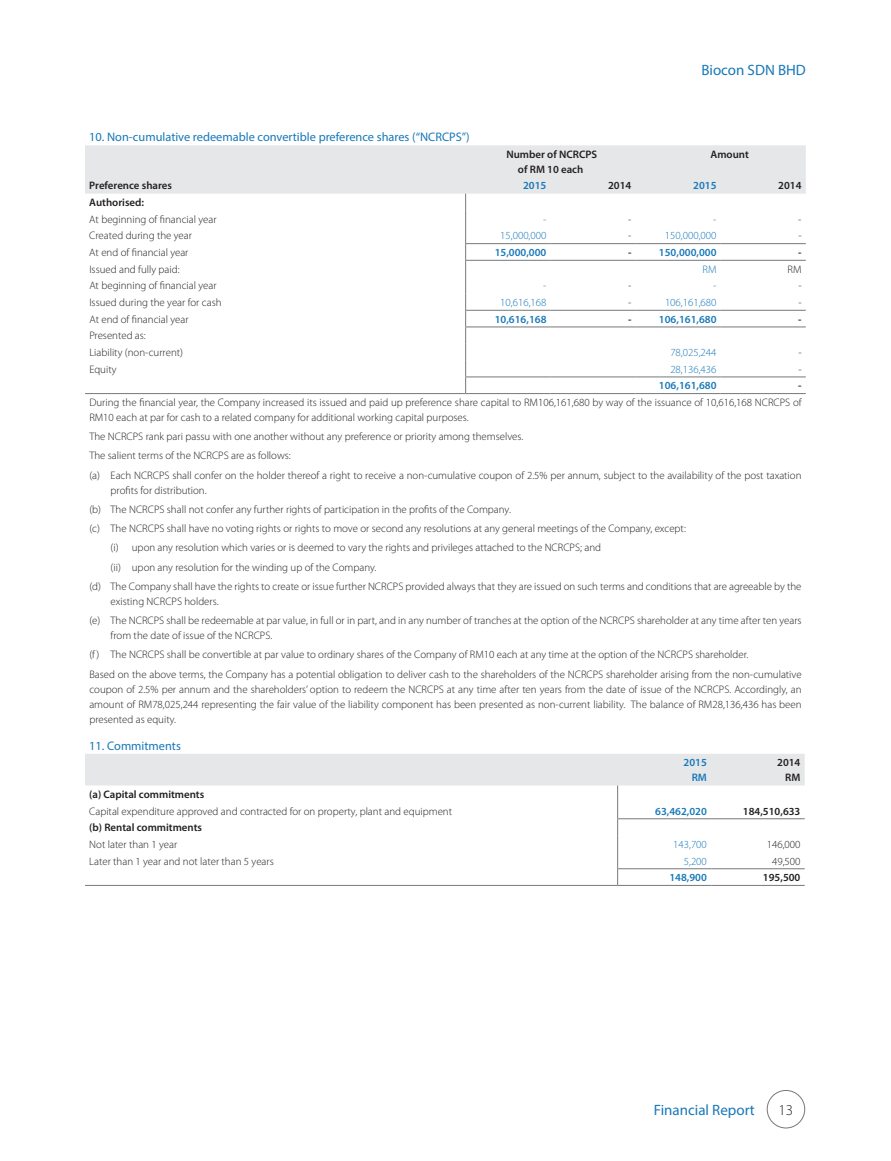
<style>
.page{position:relative;width:891px;height:1161px;background:#fff}
.page>*{position:absolute;margin:0;border:0;box-sizing:border-box;transform-origin:0 0}
.t1{font:15px "Myriad Pro";color:#1778b8}
.t2{font:300 15px "Myriad Pro";color:#231f20}
.t3{font:12.3px "Myriad Pro";color:#1778b8}
.t4{font:300 10.8px/19.2px "Myriad Pro";color:#231f20}
.t5{font:600 10.8px/15px "Myriad Pro";color:#231f20;text-align:center}
.t6{font:600 10.8px/15px "Myriad Pro";color:#1778b8;text-align:right}
.t7{font:300 10.8px "Myriad Pro";color:#1778b8}
</style>
<div class="page">
<hr style="left:85px;top:393px;width:381px;height:1px;background:#76787b">
<svg style="left:85px;top:145px;width:721px;height:248px"></svg>
<hr style="left:465px;top:243px;width:86px;height:1px;background:#76787b">
<hr style="left:551px;top:243px;width:85px;height:1px;background:#76787b">
<hr style="left:636px;top:243px;width:85px;height:1px;background:#76787b">
<hr style="left:721px;top:243px;width:85px;height:1px;background:#76787b">
<hr style="left:465px;top:260px;width:86px;height:1px;background:#76787b">
<hr style="left:551px;top:260px;width:85px;height:1px;background:#76787b">
<hr style="left:636px;top:260px;width:85px;height:1px;background:#76787b">
<hr style="left:721px;top:260px;width:85px;height:1px;background:#76787b">
<hr style="left:465px;top:310px;width:86px;height:1px;background:#76787b">
<hr style="left:551px;top:310px;width:85px;height:1px;background:#76787b">
<hr style="left:636px;top:310px;width:85px;height:1px;background:#76787b">
<hr style="left:721px;top:310px;width:85px;height:1px;background:#76787b">
<hr style="left:465px;top:327px;width:86px;height:1px;background:#76787b">
<hr style="left:551px;top:327px;width:85px;height:1px;background:#76787b">
<hr style="left:636px;top:327px;width:85px;height:1px;background:#76787b">
<hr style="left:721px;top:327px;width:85px;height:1px;background:#76787b">
<hr style="left:465px;top:377px;width:86px;height:1px;background:#76787b">
<hr style="left:551px;top:377px;width:85px;height:1px;background:#76787b">
<hr style="left:636px;top:377px;width:85px;height:1px;background:#76787b">
<hr style="left:721px;top:377px;width:85px;height:1px;background:#76787b">
<hr style="left:466px;top:393px;width:85px;height:1px;background:#76787b">
<hr style="left:551px;top:393px;width:85px;height:1px;background:#76787b">
<hr style="left:636px;top:393px;width:85px;height:1px;background:#76787b">
<hr style="left:721px;top:393px;width:85px;height:1px;background:#76787b">
<hr style="left:85px;top:885px;width:533px;height:1px;background:#76787b">
<hr style="left:618px;top:885px;width:93px;height:1px;background:#76787b">
<hr style="left:711px;top:885px;width:94px;height:1px;background:#76787b">
<svg style="left:85px;top:754px;width:720px;height:131px"></svg>
<hr style="left:617px;top:818px;width:94px;height:1px;background:#76787b">
<hr style="left:711px;top:818px;width:94px;height:1px;background:#76787b">
<hr style="left:617px;top:868px;width:94px;height:1px;background:#76787b">
<hr style="left:711px;top:868px;width:94px;height:1px;background:#76787b">
<div style="left:767px;top:1090px;width:38px;height:38px;border:1px solid #76787b;border-radius:50%"></div>
<p class="t3" style="left:89px;top:129px;width:382px">10. Non-cumulative redeemable convertible preference shares (“NCRCPS”)</p>
<h1 class="t1" style="left:701px;top:61px;width:106px">Biocon SDN BHD</h1>
<p class="t5" style="left:506px;top:146px;width:92px">Number of NCRCPS of RM 10 each</p>
<p class="t5" style="left:711px;top:146px;width:40px">Amount</p>
<p class="t5" style="left:89px;top:178px;width:84px">Preference shares</p>
<p class="t6" style="left:523px;top:178px;width:25px">2015</p>
<p class="t5" style="left:608px;top:178px;width:25px">2014</p>
<p class="t6" style="left:693px;top:178px;width:25px">2015</p>
<p class="t5" style="left:778px;top:178px;width:25px">2014</p>
<p class="t5" style="left:89px;top:195px;width:56px">Authorised:</p>
<p class="t4" style="left:89px;top:210px;width:129px">At beginning of financial year</p>
<p class="t7" style="left:543px;top:213px;width:5px">-</p>
<p class="t4" style="left:628px;top:210px;width:5px">-</p>
<p class="t7" style="left:713px;top:213px;width:5px">-</p>
<p class="t4" style="left:798px;top:210px;width:5px">-</p>
<p class="t4" style="left:89px;top:226px;width:104px">Created during the year</p>
<p class="t7" style="left:500px;top:230px;width:48px">15,000,000</p>
<p class="t4" style="left:628px;top:226px;width:5px">-</p>
<p class="t7" style="left:665px;top:230px;width:53px">150,000,000</p>
<p class="t4" style="left:798px;top:226px;width:5px">-</p>
<p class="t4" style="left:89px;top:243px;width:101px">At end of financial year</p>
<p class="t6" style="left:495px;top:245px;width:53px">15,000,000</p>
<p class="t5" style="left:628px;top:245px;width:5px">-</p>
<p class="t6" style="left:659px;top:245px;width:59px">150,000,000</p>
<p class="t5" style="left:798px;top:245px;width:5px">-</p>
<p class="t4" style="left:89px;top:260px;width:92px">Issued and fully paid:</p>
<p class="t7" style="left:703px;top:263px;width:15px">RM</p>
<p class="t4" style="left:788px;top:260px;width:15px">RM</p>
<p class="t4" style="left:89px;top:276px;width:129px">At beginning of financial year</p>
<p class="t7" style="left:543px;top:280px;width:5px">-</p>
<p class="t4" style="left:628px;top:276px;width:5px">-</p>
<p class="t7" style="left:713px;top:280px;width:5px">-</p>
<p class="t4" style="left:798px;top:276px;width:5px">-</p>
<p class="t4" style="left:89px;top:293px;width:134px">Issued during the year for cash</p>
<p class="t7" style="left:500px;top:296px;width:48px">10,616,168</p>
<p class="t4" style="left:628px;top:293px;width:5px">-</p>
<p class="t7" style="left:665px;top:296px;width:53px">106,161,680</p>
<p class="t4" style="left:798px;top:293px;width:5px">-</p>
<p class="t4" style="left:89px;top:310px;width:101px">At end of financial year</p>
<p class="t6" style="left:495px;top:311px;width:53px">10,616,168</p>
<p class="t5" style="left:628px;top:311px;width:5px">-</p>
<p class="t6" style="left:659px;top:311px;width:59px">106,161,680</p>
<p class="t5" style="left:798px;top:311px;width:5px">-</p>
<p class="t4" style="left:89px;top:328px;width:95px;line-height:16.6px">Presented as:<br>Liability (non-current)</p>
<p class="t7" style="left:670px;top:346px;width:48px">78,025,244</p>
<p class="t4" style="left:798px;top:343px;width:5px">-</p>
<p class="t4" style="left:89px;top:360px;width:29px">Equity</p>
<p class="t7" style="left:670px;top:363px;width:48px">28,136,436</p>
<p class="t4" style="left:798px;top:360px;width:5px">-</p>
<p class="t6" style="left:659px;top:378px;width:59px">106,161,680</p>
<p class="t5" style="left:798px;top:378px;width:5px">-</p>
<p class="t4" style="left:89px;top:395px;width:714px;line-height:15px">During the financial year, the Company increased its issued and paid up preference share capital to RM106,161,680 by way of the issuance of 10,616,168 NCRCPS of<br>RM10 each at par for cash to a related company for additional working capital purposes.</p>
<p class="t4" style="left:89px;top:427px;width:714px">The NCRCPS rank pari passu with one another without any preference or priority among themselves.<br>The salient terms of the NCRCPS are as follows:<br>(a) Each NCRCPS shall confer on the holder thereof a right to receive a non-cumulative coupon of 2.5% per annum, subject to the availability of the post taxation</p>
<p class="t4" style="left:111px;top:481px;width:98px">profits for distribution.</p>
<p class="t4" style="left:89px;top:500px;width:423px">(b) The NCRCPS shall not confer any further rights of participation in the profits of the Company.</p>
<p class="t4" style="left:89px;top:519px;width:598px">(c) The NCRCPS shall have no voting rights or rights to move or second any resolutions at any general meetings of the Company, except:</p>
<p class="t4" style="left:111px;top:538px;width:492px">(i) upon any resolution which varies or is deemed to vary the rights and privileges attached to the NCRCPS; and</p>
<p class="t4" style="left:111px;top:558px;width:267px">(ii) upon any resolution for the winding up of the Company.</p>
<p class="t4" style="left:89px;top:577px;width:714px">(d) The Company shall have the rights to create or issue further NCRCPS provided always that they are issued on such terms and conditions that are agreeable by the</p>
<p class="t4" style="left:89px;top:592px;width:714px;text-indent:21px">existing NCRCPS holders.<br>(e) The NCRCPS shall be redeemable at par value, in full or in part, and in any number of tranches at the option of the NCRCPS shareholder at any time after ten years</p>
<p class="t4" style="left:89px;top:626px;width:714px;text-indent:21px">from the date of issue of the NCRCPS.<br>(f ) The NCRCPS shall be convertible at par value to ordinary shares of the Company of RM10 each at any time at the option of the NCRCPS shareholder.<br>Based on the above terms, the Company has a potential obligation to deliver cash to the shareholders of the NCRCPS shareholder arising from the non-cumulative</p>
<p class="t4" style="left:89px;top:682px;width:714px;line-height:15px;text-align:justify">coupon of 2.5% per annum and the shareholders’ option to redeem the NCRCPS at any time after ten years from the date of issue of the NCRCPS. Accordingly, an amount of RM78,025,244 representing the fair value of the liability component has been presented as non-current liability. The balance of RM28,136,436 has been presented as equity.</p>
<p class="t3" style="left:89px;top:738px;width:93px">11. Commitments</p>
<p class="t6" style="left:684px;top:755px;width:25px">2015<br>RM</p>
<p class="t5" style="left:777px;top:755px;width:25px;text-align:right">2014<br>RM</p>
<p class="t5" style="left:89px;top:786px;width:116px">(a) Capital commitments</p>
<p class="t4" style="left:89px;top:802px;width:364px">Capital expenditure approved and contracted for on property, plant and equipment</p>
<p class="t6" style="left:655px;top:803px;width:53px">63,462,020</p>
<p class="t5" style="left:743px;top:803px;width:59px">184,510,633</p>
<p class="t5" style="left:89px;top:820px;width:114px">(b) Rental commitments</p>
<p class="t4" style="left:89px;top:835px;width:90px">Not later than 1 year</p>
<p class="t7" style="left:673px;top:838px;width:35px">143,700</p>
<p class="t4" style="left:767px;top:835px;width:35px">146,000</p>
<p class="t4" style="left:89px;top:851px;width:186px">Later than 1 year and not later than 5 years</p>
<p class="t7" style="left:684px;top:855px;width:25px">5,200</p>
<p class="t4" style="left:772px;top:851px;width:30px">49,500</p>
<p class="t6" style="left:669px;top:870px;width:39px">148,900</p>
<p class="t5" style="left:763px;top:870px;width:39px">195,500</p>
<h1 class="t1" style="left:654px;top:1101px;width:103px">Financial Report</h1>
<h1 class="t2" style="left:779px;top:1102px;width:16px">13</h1>
</div>
